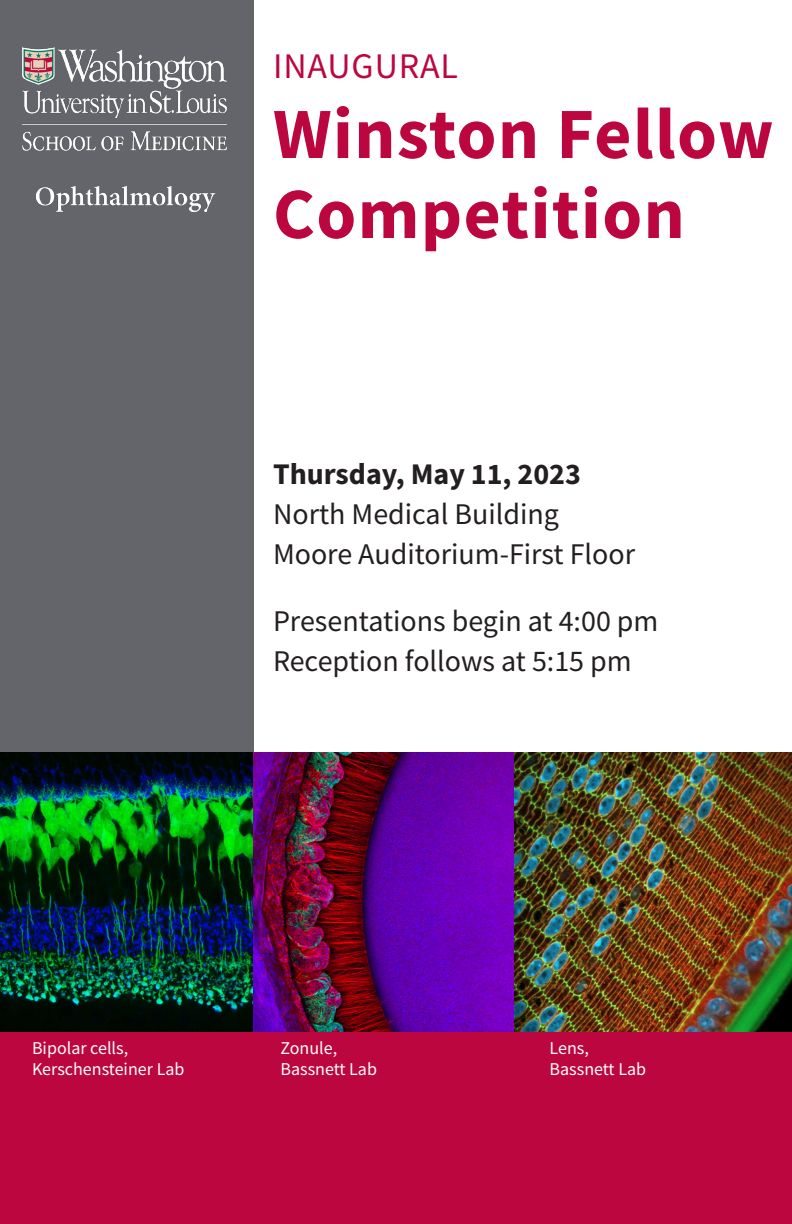
<style>
.page{position:relative;width:792px;height:1224px;background:#fff}
.page>*{position:absolute;margin:0;border:0;box-sizing:border-box;transform-origin:0 0}
.t1{font:700 72px/80px "Source Sans Pro";letter-spacing:.02em;color:#bc063f}
.t2{font:36px "Source Sans Pro";letter-spacing:.025em;color:#bc063f}
.body_text{font:30px "Source Sans Pro";color:#231f20}
.body_text-2{font:700 30px "Source Sans Pro";color:#231f20}
.t3{font:18px/21.6px "Source Sans Pro";color:#fff}
</style>
<div class="page">
<div style="left:0;top:0;width:254px;height:1015px;background:#63656a"></div>
<div style="left:0;top:1030px;width:792px;height:194px;background:#bc063f"></div>
<img style="left:23px;top:47px;width:203px;height:165px">
<img style="left:0;top:752px;width:514px;height:280px">
<img style="left:514px;top:752px;width:278px;height:280px">
<p class="t2" style="left:273px;top:43px;width:187px">INAUGURAL</p>
<p class="t1" style="left:273px;top:93px;width:502px">Winston Fellow<br>Competition</p>
<p class="body_text-2" style="left:273px;top:454px;width:310px">Thursday, May 11, 2023</p>
<p class="body_text" style="left:273px;top:495px;width:287px">North Medical Building</p>
<p class="body_text" style="left:273px;top:535px;width:364px">Moore Auditorium-First Floor</p>
<p class="body_text" style="left:273px;top:602px;width:387px">Presentations begin at 4:00 pm</p>
<p class="body_text" style="left:273px;top:642px;width:360px">Reception follows at 5:15 pm</p>
<p class="t3" style="left:32px;top:1037px;width:154px">Bipolar cells,<br>Kerschensteiner Lab</p>
<p class="t3" style="left:280px;top:1037px;width:98px">Zonule,<br>Bassnett Lab</p>
<p class="t3" style="left:550px;top:1037px;width:98px">Lens,<br>Bassnett Lab</p>
</div>
